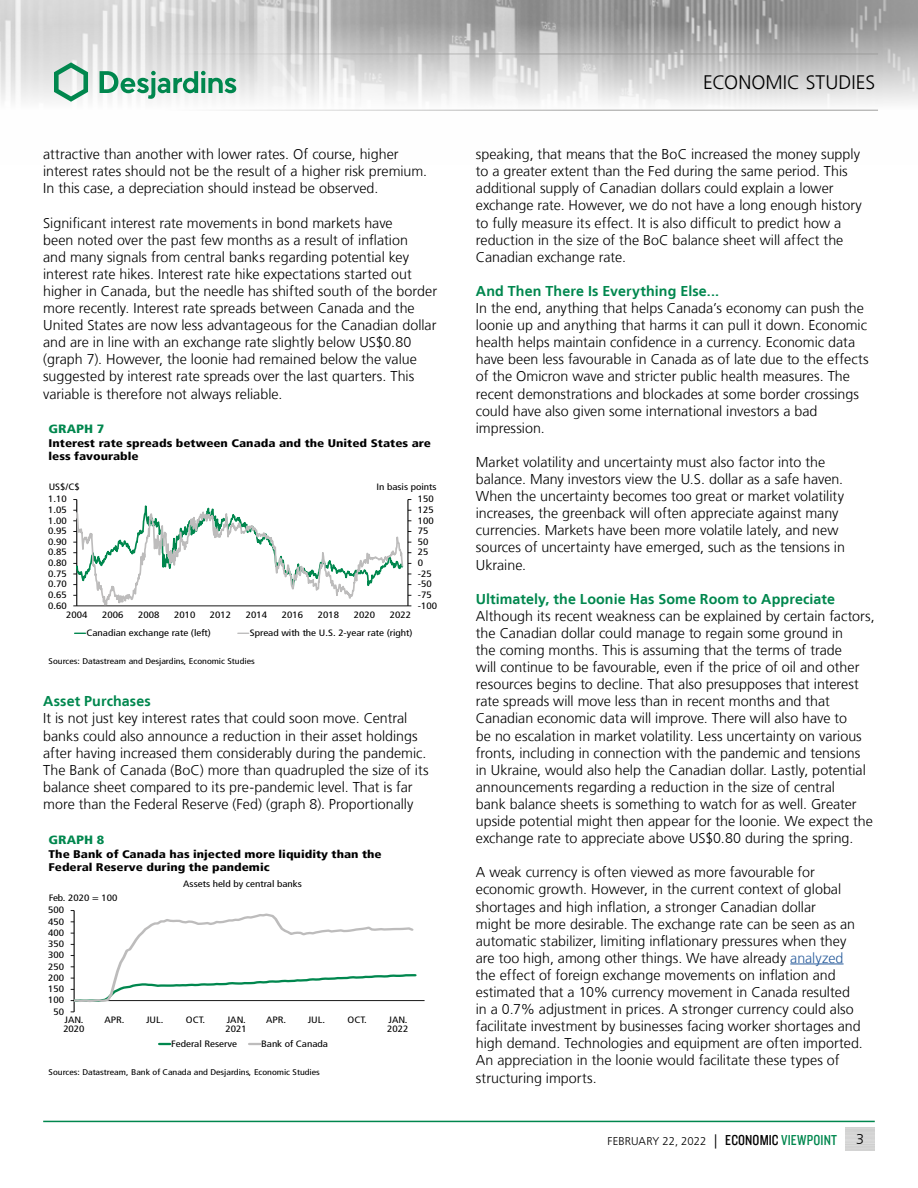
<style>
.page{position:relative;width:918px;height:1188px;background:#fff}
.page>*{position:absolute;margin:0;border:0;box-sizing:border-box;transform-origin:0 0}
.t1{font:300 19.5px "Frutiger LT";letter-spacing:.005em;color:#000}
.t2{font:300 14.25px/17.1px "Frutiger LT";color:#000}
.t3{font:700 14.25px "Frutiger LT";letter-spacing:.01em;color:#00874e}
.t4{font:900 condensed 12px "Frutiger LT";color:#00874e;scale:1.2 1}
.t5{font:300 11.25px "Frutiger LT";letter-spacing:.005em;color:#000}
.t6{font:900 condensed 11.1px/13.2px "Frutiger LT";color:#000;scale:1.2 1}
.t7{font:condensed 9.3px "Frutiger LT";color:#000;scale:1.2 1}
.t8{font:condensed 9.15px "Frutiger LT";color:#000;scale:1.2 1}
.t9{font:condensed 8.25px "Frutiger LT";color:#000;scale:1.2 1}
.s1{color:#275b9b}
.s2{font-size:14.25px}
.s3{font-family:"Knockout 29 Junior Ltweight";font-weight:400;font-size:15px}
.s4{font-family:"Knockout 29 Junior Ltweight";font-weight:400;font-size:15px;color:#00874e}
</style>
<div class="page">
<img style="left:0;top:0;width:918px;height:110px">
<hr style="left:0;top:54px;width:878px;height:1px;background:#9d9d9c">
<hr style="left:0;top:110px;width:878px;height:1px;background:#9d9d9c">
<svg style="left:54px;top:62px;width:34px;height:40px"></svg>
<svg style="left:100px;top:71px;width:136px;height:28px"></svg>
<hr style="left:43px;top:1121px;width:832px;height:1px;background:#00874e">
<hr style="left:790px;top:964px;width:54px;height:1px;background:#275b9b">
<svg style="left:73px;top:499px;width:338px;height:108px"></svg>
<hr style="left:74px;top:911px;width:1px;height:101px;background:#000">
<hr style="left:74px;top:1000px;width:351px;height:1px;background:#000">
<svg style="left:71px;top:910px;width:347px;height:93px"></svg>
<svg style="left:159px;top:1043px;width:11px;height:2px"></svg>
<svg style="left:249px;top:1043px;width:11px;height:2px"></svg>
<p class="t2" style="left:43px;top:146px;width:386px">attractive than another with lower rates. Of course, higher interest rates should not be the result of a higher risk premium.<br>In this case, a depreciation should instead be observed.</p>
<p class="t2" style="left:43px;top:214px;width:395px">Significant interest rate movements in bond markets have<br>been noted over the past few months as a result of inflation<br>and many signals from central banks regarding potential key interest rate hikes. Interest rate hike expectations started out higher in Canada, but the needle has shifted south of the border more recently. Interest rate spreads between Canada and the United States are now less advantageous for the Canadian dollar and are in line with an exchange rate slightly below US$0.80 (graph 7). However, the loonie had remained below the value suggested by interest rate spreads over the last quarters. This variable is therefore not always reliable.</p>
<p class="t4" style="left:49px;top:422px;width:48px">GRAPH 7</p>
<p class="t6" style="left:49px;top:436px;width:320px">Interest rate spreads between Canada and the United States are less favourable</p>
<p class="t8" style="left:49px;top:482px;width:27px">US$/C$</p>
<p class="t8" style="left:376px;top:482px;width:52px">In basis points</p>
<p class="t7" style="left:48px;top:494px;width:17px">1.10</p>
<p class="t7" style="left:418px;top:494px;width:15px">150</p>
<p class="t8" style="left:48px;top:504px;width:17px">1.05</p>
<p class="t8" style="left:418px;top:504px;width:15px">125</p>
<p class="t8" style="left:48px;top:515px;width:17px">1.00</p>
<p class="t8" style="left:418px;top:515px;width:15px">100</p>
<p class="t8" style="left:48px;top:526px;width:17px">0.95</p>
<p class="t8" style="left:418px;top:526px;width:10px">75</p>
<p class="t8" style="left:48px;top:536px;width:17px">0.90</p>
<p class="t8" style="left:418px;top:536px;width:10px">50</p>
<p class="t8" style="left:48px;top:547px;width:17px">0.85</p>
<p class="t8" style="left:418px;top:547px;width:10px">25</p>
<p class="t8" style="left:48px;top:558px;width:17px">0.80</p>
<p class="t8" style="left:418px;top:558px;width:6px">0</p>
<p class="t7" style="left:48px;top:568px;width:17px">0.75</p>
<p class="t7" style="left:418px;top:568px;width:13px">-25</p>
<p class="t8" style="left:48px;top:579px;width:17px">0.70</p>
<p class="t8" style="left:418px;top:579px;width:13px">-50</p>
<p class="t8" style="left:48px;top:590px;width:17px">0.65</p>
<p class="t8" style="left:418px;top:590px;width:13px">-75</p>
<p class="t8" style="left:48px;top:600px;width:17px">0.60</p>
<p class="t8" style="left:418px;top:600px;width:18px">-100</p>
<p class="t8" style="left:66px;top:609px;width:19px">2004</p>
<p class="t8" style="left:102px;top:609px;width:19px">2006</p>
<p class="t8" style="left:138px;top:609px;width:19px">2008</p>
<p class="t8" style="left:174px;top:609px;width:19px">2010</p>
<p class="t8" style="left:210px;top:609px;width:19px">2012</p>
<p class="t8" style="left:246px;top:609px;width:19px">2014</p>
<p class="t8" style="left:282px;top:609px;width:19px">2016</p>
<p class="t8" style="left:318px;top:609px;width:19px">2018</p>
<p class="t8" style="left:354px;top:609px;width:19px">2020</p>
<p class="t8" style="left:390px;top:609px;width:19px">2022</p>
<p class="t7" style="left:86px;top:627px;width:105px">Canadian exchange rate (left)</p>
<p class="t7" style="left:250px;top:627px;width:137px">Spread with the U.S. 2-year rate (right)</p>
<p class="t9" style="left:49px;top:656px;width:173px">Sources: Datastream and Desjardins, Economic Studies</p>
<p class="t3" style="left:43px;top:693px;width:109px">Asset Purchases</p>
<p class="t2" style="left:43px;top:710px;width:387px">It is not just key interest rates that could soon move. Central banks could also announce a reduction in their asset holdings after having increased them considerably during the pandemic.<br>The Bank of Canada (BoC) more than quadrupled the size of its balance sheet compared to its pre-pandemic level. That is far more than the Federal Reserve (Fed) (graph 8). Proportionally</p>
<p class="t4" style="left:49px;top:833px;width:48px">GRAPH 8</p>
<p class="t6" style="left:49px;top:847px;width:279px">The Bank of Canada has injected more liquidity than the<br>Federal Reserve during the pandemic</p>
<p class="t8" style="left:49px;top:893px;width:59px">Feb. 2020 = 100</p>
<p class="t7" style="left:48px;top:905px;width:15px">500</p>
<p class="t8" style="left:48px;top:916px;width:15px">450</p>
<p class="t7" style="left:48px;top:927px;width:15px">400</p>
<p class="t8" style="left:48px;top:939px;width:15px">350</p>
<p class="t8" style="left:48px;top:950px;width:15px">300</p>
<p class="t8" style="left:48px;top:961px;width:15px">250</p>
<p class="t8" style="left:48px;top:972px;width:15px">200</p>
<p class="t8" style="left:48px;top:984px;width:15px">150</p>
<p class="t8" style="left:48px;top:995px;width:15px">100</p>
<p class="t8" style="left:53px;top:1006px;width:10px">50</p>
<p class="t8" style="left:183px;top:879px;width:100px">Assets held by central banks</p>
<p class="t7" style="left:65px;top:1015px;width:17px">JAN.</p>
<p class="t7" style="left:104px;top:1015px;width:18px">APR.</p>
<p class="t7" style="left:146px;top:1015px;width:16px">JUL.</p>
<p class="t7" style="left:186px;top:1015px;width:17px">OCT.</p>
<p class="t7" style="left:227px;top:1015px;width:17px">JAN.</p>
<p class="t7" style="left:266px;top:1015px;width:18px">APR.</p>
<p class="t7" style="left:308px;top:1015px;width:16px">JUL.</p>
<p class="t7" style="left:348px;top:1015px;width:17px">OCT.</p>
<p class="t7" style="left:389px;top:1015px;width:17px">JAN.</p>
<p class="t7" style="left:171px;top:1038px;width:57px">Federal Reserve</p>
<p class="t7" style="left:261px;top:1038px;width:57px">Bank of Canada</p>
<p class="t8" style="left:63px;top:1024px;width:19px">2020</p>
<p class="t8" style="left:226px;top:1024px;width:19px">2021</p>
<p class="t8" style="left:387px;top:1024px;width:19px">2022</p>
<p class="t9" style="left:49px;top:1067px;width:228px">Sources: Datastream, Bank of Canada and Desjardins, Economic Studies</p>
<h1 class="t1" style="left:703px;top:72px;width:174px">ECONOMIC STUDIES</h1>
<p class="t2" style="left:476px;top:146px;width:388px">speaking, that means that the BoC increased the money supply to a greater extent than the Fed during the same period. This additional supply of Canadian dollars could explain a lower exchange rate. However, we do not have a long enough history to fully measure its effect. It is also difficult to predict how a reduction in the size of the BoC balance sheet will affect the Canadian exchange rate.</p>
<p class="t3" style="left:476px;top:283px;width:245px">And Then There Is Everything Else...</p>
<p class="t2" style="left:476px;top:300px;width:394px">In the end, anything that helps Canada’s economy can push the loonie up and anything that harms it can pull it down. Economic health helps maintain confidence in a currency. Economic data have been less favourable in Canada as of late due to the effects of the Omicron wave and stricter public health measures. The recent demonstrations and blockades at some border crossings could have also given some international investors a bad impression.</p>
<p class="t2" style="left:476px;top:454px;width:371px">Market volatility and uncertainty must also factor into the balance. Many investors view the U.S. dollar as a safe haven.<br>When the uncertainty becomes too great or market volatility increases, the greenback will often appreciate against many currencies. Markets have been more volatile lately, and new sources of uncertainty have emerged, such as the tensions in Ukraine.</p>
<p class="t3" style="left:476px;top:590px;width:361px">Ultimately, the Loonie Has Some Room to Appreciate</p>
<p class="t2" style="left:476px;top:608px;width:400px">Although its recent weakness can be explained by certain factors, the Canadian dollar could manage to regain some ground in<br>the coming months. This is assuming that the terms of trade<br>will continue to be favourable, even if the price of oil and other resources begins to decline. That also presupposes that interest rate spreads will move less than in recent months and that Canadian economic data will improve. There will also have to<br>be no escalation in market volatility. Less uncertainty on various fronts, including in connection with the pandemic and tensions in Ukraine, would also help the Canadian dollar. Lastly, potential announcements regarding a reduction in the size of central<br>bank balance sheets is something to watch for as well. Greater upside potential might then appear for the loonie. We expect the exchange rate to appreciate above US$0.80 during the spring.</p>
<p class="t2" style="left:476px;top:864px;width:389px">A weak currency is often viewed as more favourable for economic growth. However, in the current context of global shortages and high inflation, a stronger Canadian dollar<br>might be more desirable. The exchange rate can be seen as an automatic stabilizer, limiting inflationary pressures when they are too high, among other things. We have already <span class="s1">analyzed </span>the effect of foreign exchange movements on inflation and estimated that a 10% currency movement in Canada resulted in a 0.7% adjustment in prices. A stronger currency could also facilitate investment by businesses facing worker shortages and high demand. Technologies and equipment are often imported.<br>An appreciation in the loonie would facilitate these types of structuring imports.</p>
<p class="t5" style="left:608px;top:1135px;width:231px">FEBRUARY 22, 2022 <span class="s2">|</span> <span class="s3">ECONOMIC</span> <span class="s4">VIEWPOINT</span></p>
<p class="t2" style="left:856px;top:1131px;width:9px">3</p>
</div>
